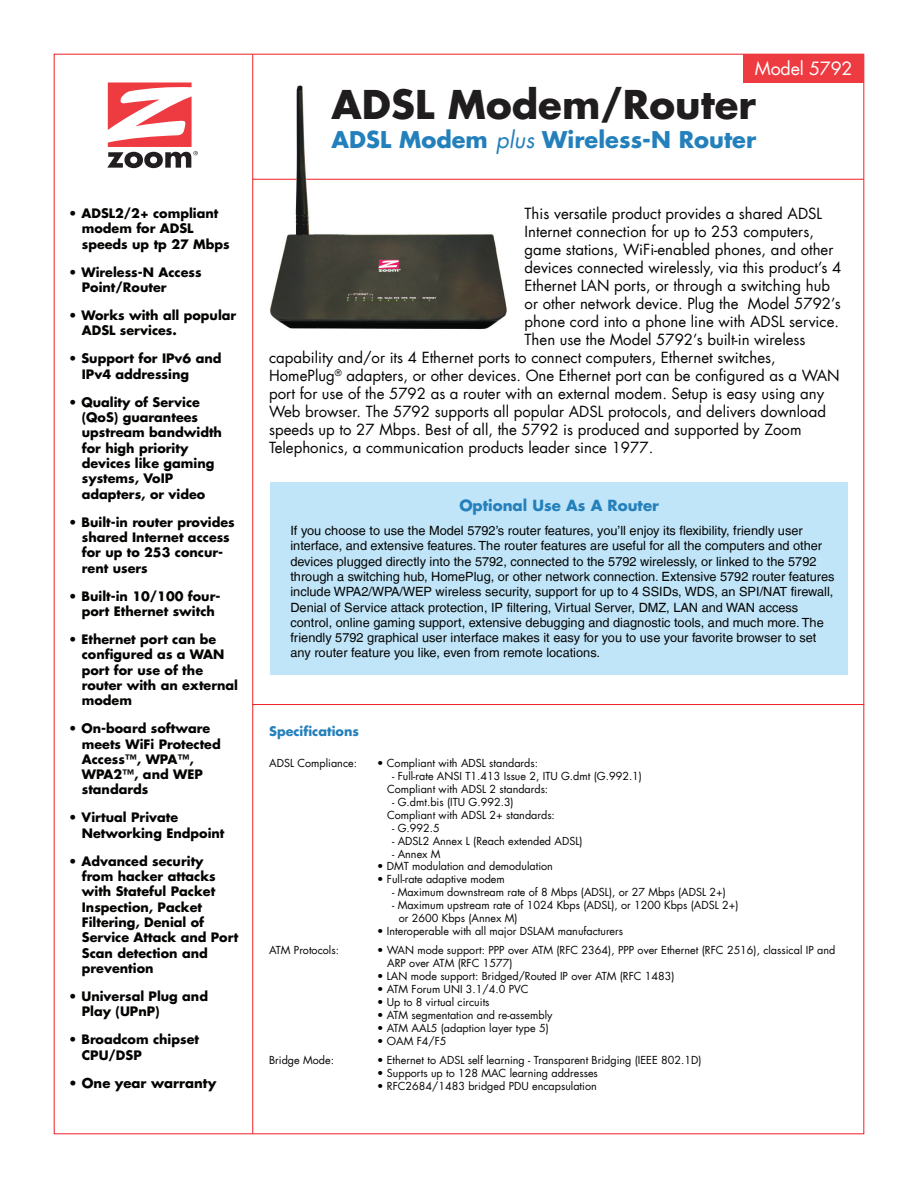
<style>
.page{position:relative;width:918px;height:1188px;background:#fff}
.page>*{position:absolute;margin:0;border:0;box-sizing:border-box;transform-origin:0 0}
.t1{font:700 38.7px "Futura LT";color:#201d1e}
.t2{font:700 22.5px "Futura LT";color:#2380bb}
.t3{font:17.85px "Futura LT";letter-spacing:-.01em;color:#fff}
.t4{font:15px "Futura LT";color:#040503}
.t5{font:700 15px "Futura LT";color:#2480bb}
.t6{font:700 13.2px "Futura LT";color:#040503}
.t7{font:700 12.75px/15.3px "Futura LT";color:#040503}
.t8{font:12.75px/15.3px "Helvetica LT";color:#040503}
.t9{font:700 12.75px "Futura LT";color:#2480bb}
.t10{font:10.8px/12.9px "Futura LT";color:#040503}
.s1{font-weight:400;font-style:italic}
</style>
<div class="page">
<hr style="left:252px;top:54px;width:1px;height:1080px;background:#ee1f23">
<hr style="left:252px;top:704px;width:612px;height:1px;background:#ee222b">
<div style="left:271px;top:482px;width:577px;height:193px;background:#c0e4f8"></div>
<svg style="left:107px;top:82px;width:91px;height:86px"></svg>
<div style="left:744px;top:55px;width:120px;height:28px;background:#ee3a41"></div>
<img style="left:270px;top:86px;width:237px;height:243px">
<hr style="left:306px;top:179px;width:558px;height:1px;background:#ee1f23">
<hr style="left:253px;top:179px;width:44px;height:1px;background:#ee1f23">
<p class="t7" style="left:82px;top:206px;width:149px;text-indent:-14px">• ADSL2/2+ compliant modem for ADSL speeds up tp 27 Mbps</p>
<p class="t7" style="left:82px;top:264px;width:121px;text-indent:-14px">• Wireless-N Access<br>Point/Router</p>
<p class="t7" style="left:82px;top:308px;width:156px;text-indent:-14px">• Works with all popular<br>ADSL services.</p>
<p class="t7" style="left:82px;top:351px;width:141px;text-indent:-14px">• Support for IPv6 and<br>IPv4 addressing</p>
<p class="t7" style="left:82px;top:394px;width:142px;text-indent:-14px">• Quality of Service (QoS) guarantees upstream bandwidth for high priority devices like gaming systems, VoIP adapters, or video</p>
<p class="t7" style="left:82px;top:514px;width:154px;text-indent:-14px">• Built-in router provides shared Internet access for up to 253 concur&shy;rent users</p>
<p class="t7" style="left:82px;top:588px;width:140px;text-indent:-14px">• Built-in 10/100 four&shy;port Ethernet switch</p>
<p class="t7" style="left:82px;top:631px;width:158px;text-indent:-14px">• Ethernet port can be configured as a WAN port for use of the router with an external modem</p>
<p class="t7" style="left:82px;top:721px;width:140px;text-indent:-14px">• On-board software meets WiFi Protected<br>Access™, WPA™,<br>WPA2™, and WEP standards</p>
<p class="t7" style="left:82px;top:810px;width:144px;text-indent:-14px">• Virtual Private<br>Networking Endpoint</p>
<p class="t7" style="left:82px;top:853px;width:158px;text-indent:-14px">• Advanced security<br>from hacker attacks with Stateful Packet<br>Inspection, Packet<br>Filtering, Denial of<br>Service Attack and Port<br>Scan detection and prevention</p>
<p class="t7" style="left:82px;top:988px;width:128px;text-indent:-14px">• Universal Plug and<br>Play (UPnP)</p>
<p class="t7" style="left:82px;top:1032px;width:119px;text-indent:-14px">• Broadcom chipset<br>CPU/DSP</p>
<p class="t6" style="left:68px;top:1074px;width:150px">• One year warranty</p>
<h3 class="t3" style="left:755px;top:57px;width:99px">Model 5792</h3>
<h1 class="t1" style="left:332px;top:78px;width:426px">ADSL Modem/Router</h1>
<h2 class="t2" style="left:332px;top:124px;width:426px">ADSL Modem <span class="s1">plus</span> Wireless-N Router</h2>
<h3 class="t4" style="left:525px;top:204px;width:299px">This versatile product provides a shared ADSL</h3>
<h3 class="t4" style="left:525px;top:222px;width:291px">Internet connection for up to 253 computers,</h3>
<h3 class="t4" style="left:525px;top:240px;width:310px">game stations, WiFi-enabled phones, and other</h3>
<h3 class="t4" style="left:525px;top:258px;width:318px">devices connected wirelessly, via this product’s 4</h3>
<h3 class="t4" style="left:525px;top:276px;width:307px">Ethernet LAN ports, or through a switching hub</h3>
<h3 class="t4" style="left:525px;top:294px;width:318px">or other network device. Plug the Model 5792’s</h3>
<h3 class="t4" style="left:525px;top:312px;width:316px">phone cord into a phone line with ADSL service.</h3>
<h3 class="t4" style="left:525px;top:330px;width:282px">Then use the Model 5792’s built-in wireless</h3>
<h3 class="t4" style="left:269px;top:348px;width:508px">capability and/or its 4 Ethernet ports to connect computers, Ethernet switches,</h3>
<h3 class="t4" style="left:269px;top:366px;width:572px">HomePlug<sup>®</sup> adapters, or other devices. One Ethernet port can be configured as a WAN</h3>
<h3 class="t4" style="left:269px;top:384px;width:557px">port for use of the 5792 as a router with an external modem. Setup is easy using any</h3>
<h3 class="t4" style="left:269px;top:402px;width:558px">Web browser. The 5792 supports all popular ADSL protocols, and delivers download</h3>
<h3 class="t4" style="left:269px;top:420px;width:534px">speeds up to 27 Mbps. Best of all, the 5792 is produced and supported by Zoom</h3>
<h3 class="t4" style="left:269px;top:438px;width:386px">Telephonics, a communication products leader since 1977.</h3>
<h3 class="t5" style="left:459px;top:495px;width:201px">Optional Use As A Router</h3>
<p class="t8" style="left:290px;top:523px;width:546px">If you choose to use the Model 5792’s router features, you’ll enjoy its flexibility, friendly user interface, and extensive features. The router features are useful for all the computers and other devices plugged directly into the 5792, connected to the 5792 wirelessly, or linked to the 5792 through a switching hub, HomePlug, or other network connection. Extensive 5792 router features include WPA2/WPA/WEP wireless security, support for up to 4 SSIDs, WDS, an SPI/NAT firewall, Denial of Service attack protection, IP filtering, Virtual Server, DMZ, LAN and WAN access control, online gaming support, extensive debugging and diagnostic tools, and much more. The friendly 5792 graphical user interface makes it easy for you to use your favorite browser to set any router feature you like, even from remote locations.</p>
<p class="t9" style="left:269px;top:723px;width:91px">Specifications</p>
<p class="t10" style="left:269px;top:756px;width:89px">ADSL Compliance:</p>
<p class="t10" style="left:377px;top:756px;width:162px">• Compliant with ADSL standards:</p>
<p class="t10" style="left:387px;top:769px;width:256px;text-indent:5px">- Full-rate ANSI T1.413 Issue 2, ITU G.dmt (G.992.1)<br>Compliant with ADSL 2 standards:</p>
<p class="t10" style="left:387px;top:795px;width:169px;text-indent:5px">- G.dmt.bis (ITU G.992.3)<br>Compliant with ADSL 2+ standards:</p>
<p class="t10" style="left:392px;top:821px;width:49px">- G.992.5</p>
<p class="t10" style="left:392px;top:834px;width:192px">- ADSL2 Annex L (Reach extended ADSL)</p>
<p class="t10" style="left:392px;top:847px;width:50px">- Annex M</p>
<p class="t10" style="left:377px;top:860px;width:177px">• DMT modulation and demodulation</p>
<p class="t10" style="left:377px;top:873px;width:129px">• Full-rate adaptive modem</p>
<p class="t10" style="left:392px;top:886px;width:335px">- Maximum downstream rate of 8 Mbps (ADSL), or 27 Mbps (ADSL 2+)</p>
<p class="t10" style="left:399px;top:899px;width:341px;text-indent:-7px">- Maximum upstream rate of 1024 Kbps (ADSL), or 1200 Kbps (ADSL 2+) or 2600 Kbps (Annex M)</p>
<p class="t10" style="left:377px;top:925px;width:248px">• Interoperable with all major DSLAM manufacturers</p>
<p class="t10" style="left:269px;top:944px;width:71px">ATM Protocols:</p>
<p class="t10" style="left:387px;top:944px;width:450px;text-indent:-10px">• WAN mode support: PPP over ATM (RFC 2364), PPP over Ethernet (RFC 2516), classical IP and<br>ARP over ATM (RFC 1577)</p>
<p class="t10" style="left:377px;top:970px;width:299px">• LAN mode support: Bridged/Routed IP over ATM (RFC 1483)</p>
<p class="t10" style="left:377px;top:983px;width:153px">• ATM Forum UNI 3.1/4.0 PVC</p>
<p class="t10" style="left:377px;top:996px;width:114px">• Up to 8 virtual circuits</p>
<p class="t10" style="left:377px;top:1009px;width:177px">• ATM segmentation and re-assembly</p>
<p class="t10" style="left:377px;top:1022px;width:173px">• ATM AAL5 (adaption layer type 5)</p>
<p class="t10" style="left:377px;top:1035px;width:71px">• OAM F4/F5</p>
<p class="t10" style="left:269px;top:1054px;width:66px">Bridge Mode:</p>
<p class="t10" style="left:377px;top:1054px;width:326px">• Ethernet to ADSL self learning - Transparent Bridging (IEEE 802.1D)</p>
<p class="t10" style="left:377px;top:1067px;width:222px">• Supports up to 128 MAC learning addresses</p>
<p class="t10" style="left:377px;top:1080px;width:221px">• RFC2684/1483 bridged PDU encapsulation</p>
</div>
